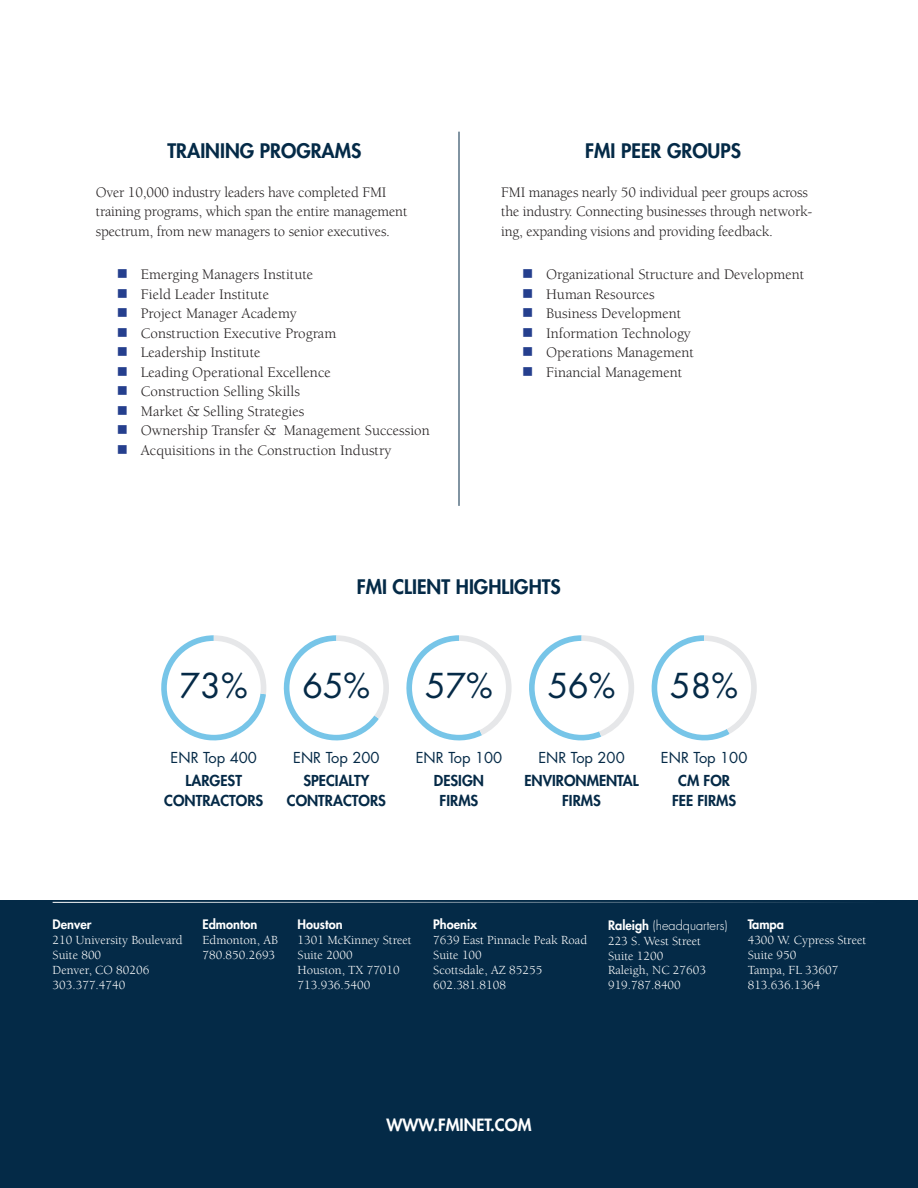
<style>
.page{position:relative;width:918px;height:1188px;background:#fff}
.page>*{position:absolute;margin:0;border:0;box-sizing:border-box;transform-origin:0 0}
.t1{font:33.45px "Futura Std";color:#052a47}
.t2{font:800 19.5px "Futura Std";color:#042a47}
.t3{font:800 16.5px "Futura Std";color:#fff}
.t4{font:15px/19.5px "Berkeley Std";color:#231f20}
.t5{font:14.7px/22.8px "Futura Std";color:#052a47;text-align:center}
.t6{font:800 14.7px/22.8px "Futura Std";color:#052a47;text-align:center}
.t7{font:12.75px/15px "Berkeley Std";color:#fff}
.s1{font-weight:800}
.s2{font-weight:400}
.s3{font-family:"Futura Std";font-weight:800}
.s4{font-family:"Futura Std";font-weight:300}
</style>
<div class="page">
<svg style="left:161px;top:635px;width:105px;height:106px"></svg>
<svg style="left:283px;top:635px;width:106px;height:106px"></svg>
<svg style="left:406px;top:635px;width:106px;height:106px"></svg>
<svg style="left:529px;top:635px;width:105px;height:106px"></svg>
<svg style="left:651px;top:635px;width:106px;height:106px"></svg>
<hr style="left:459px;top:132px;width:1px;height:374px;background:#042a47">
<div style="left:0;top:901px;width:918px;height:287px;background:#042a47"></div>
<hr style="left:53px;top:902px;width:826px;height:1px;background:#fff">
<p class="t2" style="left:168px;top:138px;width:195px">TRAINING PROGRAMS</p>
<p class="t4" style="left:96px;top:183px;width:313px">Over 10,000 industry leaders have completed FMI training programs, which span the entire management spectrum, from new managers to senior executives.</p>
<p class="t4" style="left:141px;top:265px;width:174px">Emerging Managers Institute</p>
<p class="t4" style="left:141px;top:285px;width:130px">Field Leader Institute</p>
<p class="t4" style="left:141px;top:304px;width:158px">Project Manager Academy</p>
<p class="t4" style="left:141px;top:324px;width:197px">Construction Executive Program</p>
<p class="t4" style="left:141px;top:343px;width:121px">Leadership Institute</p>
<p class="t4" style="left:141px;top:363px;width:191px">Leading Operational Excellence</p>
<p class="t4" style="left:141px;top:382px;width:161px">Construction Selling Skills</p>
<p class="t4" style="left:141px;top:402px;width:165px">Market &amp; Selling Strategies</p>
<p class="t4" style="left:141px;top:421px;width:291px">Ownership Transfer &amp; Management Succession</p>
<p class="t4" style="left:141px;top:441px;width:252px">Acquisitions in the Construction Industry</p>
<p class="t2" style="left:585px;top:138px;width:157px">FMI PEER GROUPS</p>
<p class="t4" style="left:501px;top:183px;width:313px">FMI manages nearly 50 individual peer groups across the industry. Connecting businesses through network&shy;ing, expanding visions and providing feedback.</p>
<p class="t4" style="left:546px;top:265px;width:260px">Organizational Structure and Development</p>
<p class="t4" style="left:546px;top:285px;width:110px">Human Resources</p>
<p class="t4" style="left:546px;top:304px;width:137px">Business Development</p>
<p class="t4" style="left:546px;top:324px;width:146px">Information Technology</p>
<p class="t4" style="left:546px;top:343px;width:149px">Operations Management</p>
<p class="t4" style="left:546px;top:363px;width:138px">Financial Management</p>
<p class="t2" style="left:357px;top:574px;width:206px">FMI CLIENT HIGHLIGHTS</p>
<p class="t1" style="left:180px;top:665px;width:69px">73%</p>
<p class="t5" style="left:171px;top:747px;width:88px">ENR Top 400<br><span class="s1">LARGEST</span></p>
<p class="t6" style="left:164px;top:789px;width:101px">CONTRACTORS</p>
<p class="t1" style="left:302px;top:665px;width:69px">65%</p>
<p class="t5" style="left:293px;top:747px;width:88px">ENR Top 200<br><span class="s1">SPECIALTY</span></p>
<p class="t6" style="left:287px;top:789px;width:101px">CONTRACTORS</p>
<p class="t1" style="left:425px;top:665px;width:69px">57%</p>
<p class="t5" style="left:416px;top:747px;width:88px">ENR Top 100<br><span class="s1">DESIGN</span></p>
<p class="t6" style="left:440px;top:789px;width:40px">FIRMS</p>
<p class="t1" style="left:548px;top:665px;width:69px">56%</p>
<p class="t6" style="left:524px;top:746px;width:116px"><span class="s2">ENR Top 200<br></span>ENVIRONMENTAL</p>
<p class="t6" style="left:562px;top:789px;width:40px">FIRMS</p>
<p class="t1" style="left:670px;top:665px;width:69px">58%</p>
<p class="t5" style="left:661px;top:747px;width:88px">ENR Top 100<br><span class="s1">CM FOR</span></p>
<p class="t6" style="left:672px;top:789px;width:66px">FEE FIRMS</p>
<p class="t7" style="left:53px;top:918px;width:132px"><span class="s3">Denver<br></span>210 University Boulevard<br>Suite 800<br>Denver, CO 80206<br>303.377.4740</p>
<p class="t7" style="left:203px;top:918px;width:77px"><span class="s3">Edmonton<br></span>Edmonton, AB<br>780.850.2693</p>
<p class="t7" style="left:298px;top:918px;width:116px"><span class="s3">Houston<br></span>1301 McKinney Street<br>Suite 2000<br>Houston, TX 77010<br>713.936.5400</p>
<p class="t7" style="left:433px;top:918px;width:155px"><span class="s3">Phoenix<br></span>7639 East Pinnacle Peak Road<br>Suite 100<br>Scottsdale, AZ 85255<br>602.381.8108</p>
<p class="t7" style="left:608px;top:918px;width:121px"><span class="s3">Raleigh</span> <span class="s4">(headquarters)<br></span>223 S. West Street<br>Suite 1200<br>Raleigh, NC 27603<br>919.787.8400</p>
<p class="t7" style="left:748px;top:918px;width:120px"><span class="s3">Tampa<br></span>4300 W. Cypress Street<br>Suite 950<br>Tampa, FL 33607<br>813.636.1364</p>
<p class="t3" style="left:386px;top:1114px;width:147px">WWW.FMINET.COM</p>
</div>
